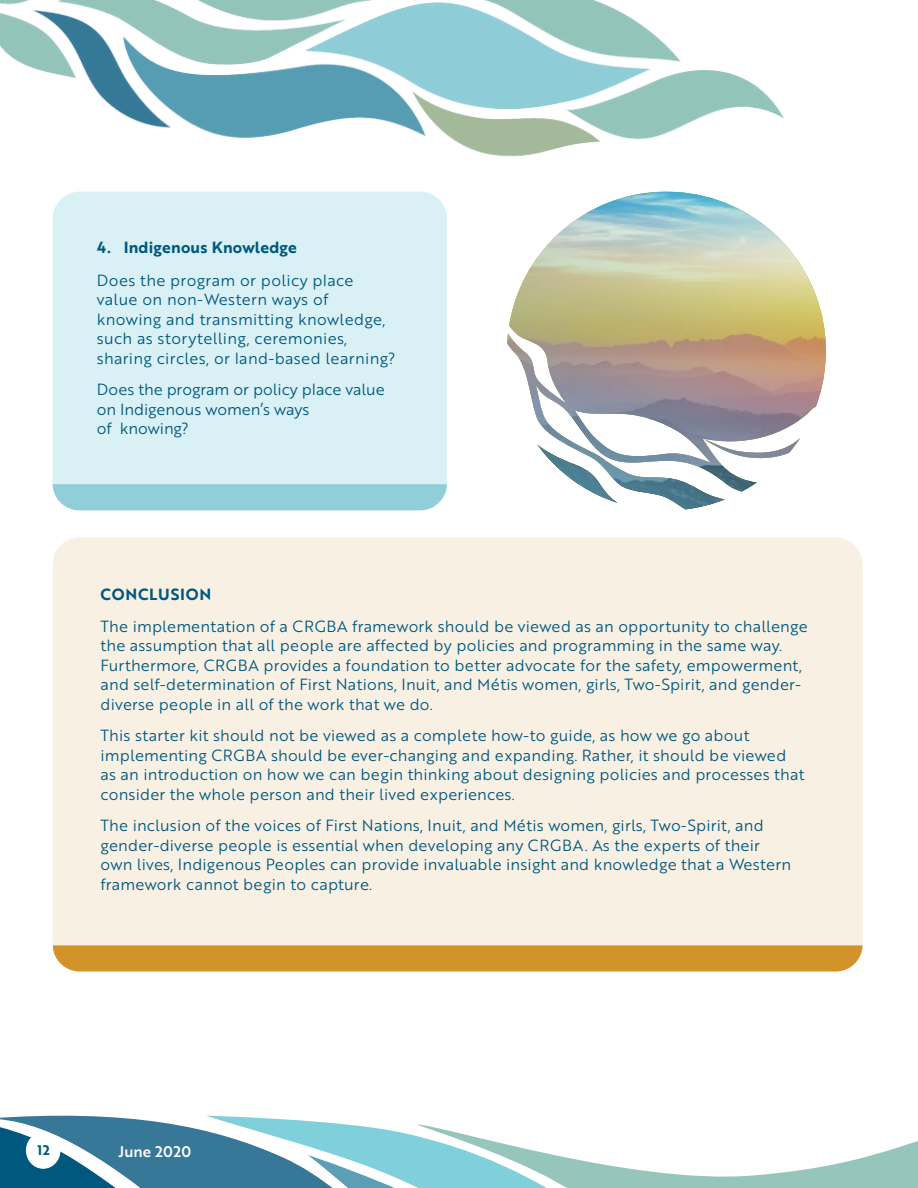
<style>
.page{position:relative;width:918px;height:1188px;background:#fff}
.page>*{position:absolute;margin:0;border:0;box-sizing:border-box;transform-origin:0 0}
.t1{font:15.75px/19.5px "Brother 1816 Book";letter-spacing:.01em;color:#00587f}
.t2{font:15.75px "Brother 1816 Bold";letter-spacing:.01em;color:#00587f}
.t3{font:15.75px "Brother 1816 Bold";letter-spacing:.05em;color:#00587f}
.t4{font:15px "Brother 1816 Medium";letter-spacing:.01em;color:#fff}
.t5{font:13.5px "Brother 1816 Bold";color:#00587f}
</style>
<div class="page">
<svg style="left:0;top:1115px;width:918px;height:73px"></svg>
<div style="left:26px;top:1132px;width:34px;height:37px;background:#fff;border-radius:50%"></div>
<div style="left:53px;top:192px;width:394px;height:318px;background:#d9f0f4;border-radius:27px"></div>
<div style="left:53px;top:484px;width:394px;height:26px;background:#91ced9"></div>
<div style="left:53px;top:537px;width:810px;height:434px;background:#f8f0e3;border-radius:27px"></div>
<div style="left:53px;top:945px;width:810px;height:26px;background:#d2942a"></div>
<svg style="left:507px;top:191px;width:319px;height:318px"></svg>
<img style="left:0;top:0;width:784px;height:157px">
<p class="t2" style="left:97px;top:235px;width:202px">4. Indigenous Knowledge</p>
<p class="t1" style="left:97px;top:270px;width:300px">Does the program or policy place value on non-Western ways of knowing and transmitting knowledge, such as storytelling, ceremonies, sharing circles, or land-based learning?</p>
<p class="t1" style="left:97px;top:379px;width:289px">Does the program or policy place value on Indigenous women’s ways<br>of knowing?</p>
<p class="t3" style="left:101px;top:583px;width:112px">CONCLUSION</p>
<p class="t1" style="left:101px;top:616px;width:709px">The implementation of a CRGBA framework should be viewed as an opportunity to challenge the assumption that all people are affected by policies and programming in the same way.<br>Furthermore, CRGBA provides a foundation to better advocate for the safety, empowerment, and self-determination of First Nations, Inuit, and Métis women, girls, Two-Spirit, and gender&shy;diverse people in all of the work that we do.</p>
<p class="t1" style="left:101px;top:725px;width:706px">This starter kit should not be viewed as a complete how-to guide, as how we go about implementing CRGBA should be ever-changing and expanding. Rather, it should be viewed as an introduction on how we can begin thinking about designing policies and processes that consider the whole person and their lived experiences.</p>
<p class="t1" style="left:101px;top:815px;width:692px">The inclusion of the voices of First Nations, Inuit, and Métis women, girls, Two-Spirit, and gender-diverse people is essential when developing any CRGBA. As the experts of their own lives, Indigenous Peoples can provide invaluable insight and knowledge that a Western framework cannot begin to capture.</p>
<p class="t5" style="left:38px;top:1140px;width:14px">12</p>
<p class="t4" style="left:118px;top:1140px;width:74px">June 2020</p>
</div>
